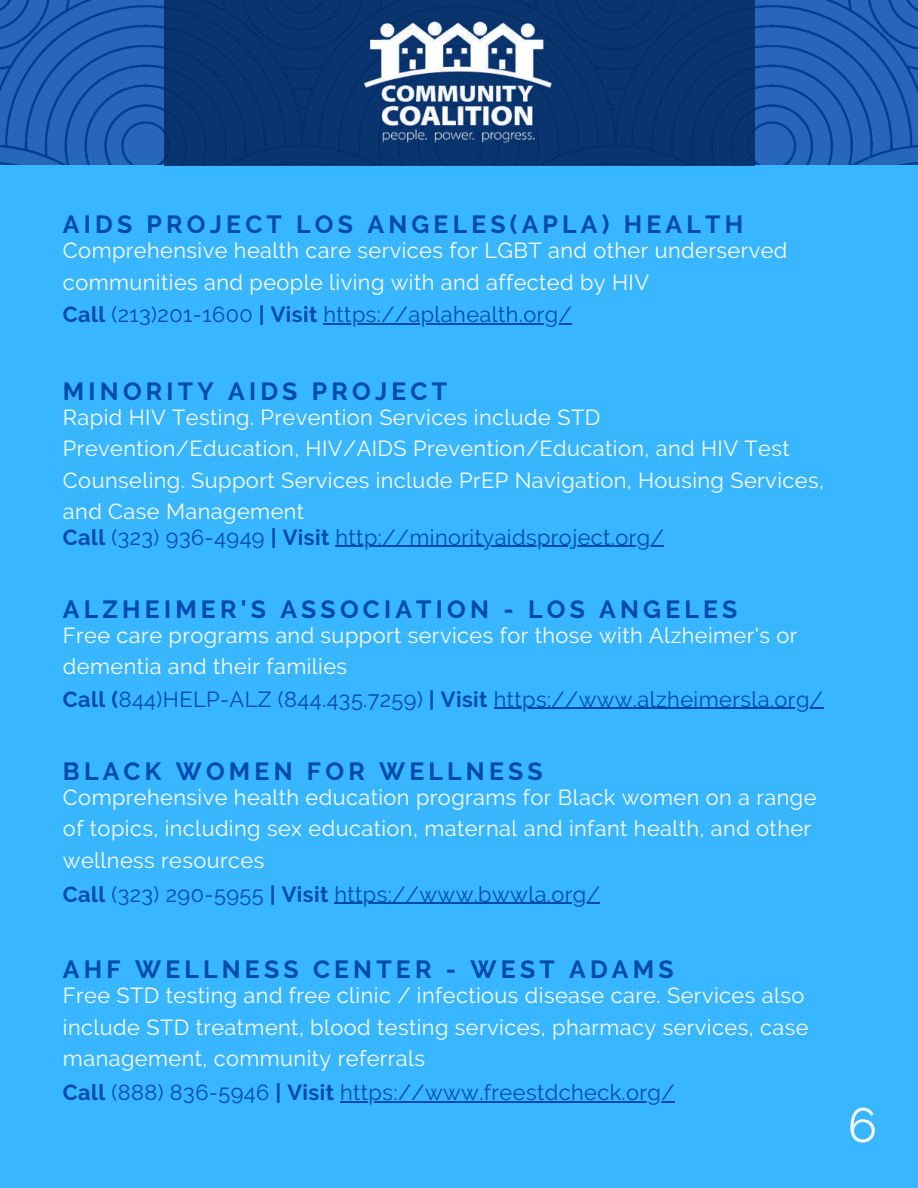
<style>
.page{position:relative;width:918px;height:1188px;background:#fff}
.page>*{position:absolute;margin:0;border:0;box-sizing:border-box;transform-origin:0 0}
.t1{font:48px "Raleway";color:#fff}
.t2{font:700 24.75px "Raleway";letter-spacing:.17em;color:#004aad}
.t3{font:21.75px/31.5px "Raleway";letter-spacing:.02em;color:#fcfced}
.t4{font:21.75px "Raleway";letter-spacing:.02em;color:#004aad}
.s1{font-weight:700;color:#004aad}
.s2{color:#004aad}
.s3{font-weight:700}
</style>
<div class="page">
<img style="left:0;top:0;width:918px;height:165px">
<div style="left:0;top:165px;width:918px;height:1023px;background:#38b6ff"></div>
<div style="left:164px;top:0;width:591px;height:165px;background:#09346e"></div>
<img style="left:365px;top:21px;width:187px;height:122px">
<hr style="left:335px;top:546px;width:329px;height:1px;background:#004aad">
<hr style="left:494px;top:708px;width:329px;height:1px;background:#004aad">
<hr style="left:334px;top:903px;width:266px;height:1px;background:#004aad">
<hr style="left:340px;top:1102px;width:335px;height:1px;background:#004aad">
<hr style="left:323px;top:323px;width:249px;height:2px;background:#004aad">
<p class="t2" style="left:63px;top:210px;width:682px">AIDS PROJECT LOS ANGELES(APLA) HEALTH</p>
<p class="t3" style="left:63px;top:234px;width:726px;line-height:32.1px">Comprehensive health care services for LGBT and other underserved communities and people living with and affected by HIV<br><span class="s1">Call</span> <span class="s2">(213)201-1600</span> <span class="s1">| Visit</span> <span class="s2">https://aplahealth.org/</span></p>
<p class="t2" style="left:63px;top:377px;width:386px">MINORITY AIDS PROJECT</p>
<p class="t3" style="left:63px;top:401px;width:762px">Rapid HIV Testing. Prevention Services include STD Prevention/Education, HIV/AIDS Prevention/Education, and HIV Test Counseling. Support Services include PrEP Navigation, Housing Services, and Case Management</p>
<p class="t4" style="left:63px;top:524px;width:602px"><span class="s3">Call</span> (323) 936-4949 <span class="s3">| Visit</span> http://minorityaidsproject.org/</p>
<p class="t2" style="left:63px;top:594px;width:676px">ALZHEIMER'S ASSOCIATION - LOS ANGELES</p>
<p class="t3" style="left:63px;top:619px;width:762px;line-height:32.1px">Free care programs and support services for those with Alzheimer's or dementia and their families<br><span class="s1">Call (</span><span class="s2">844)HELP-ALZ (844.435.7259)</span> <span class="s1">| Visit</span> <span class="s2">https://www.alzheimersla.org/</span></p>
<p class="t2" style="left:63px;top:756px;width:481px">BLACK WOMEN FOR WELLNESS</p>
<p class="t3" style="left:63px;top:781px;width:755px">Comprehensive health education programs for Black women on a range of topics, including sex education, maternal and infant health, and other wellness resources</p>
<p class="t4" style="left:63px;top:881px;width:538px"><span class="s3">Call</span> (323) 290-5955 <span class="s3">| Visit</span> https://www.bwwla.org/</p>
<p class="t2" style="left:63px;top:955px;width:612px">AHF WELLNESS CENTER - WEST ADAMS</p>
<p class="t3" style="left:63px;top:980px;width:747px">Free STD testing and free clinic / infectious disease care. Services also include STD treatment, blood testing services, pharmacy services, case management, community referrals</p>
<p class="t4" style="left:63px;top:1080px;width:613px"><span class="s3">Call</span> (888) 836-5946 <span class="s3">| Visit</span> https://www.freestdcheck.org/</p>
<h1 class="t1" style="left:848px;top:1097px;width:30px">6</h1>
</div>
